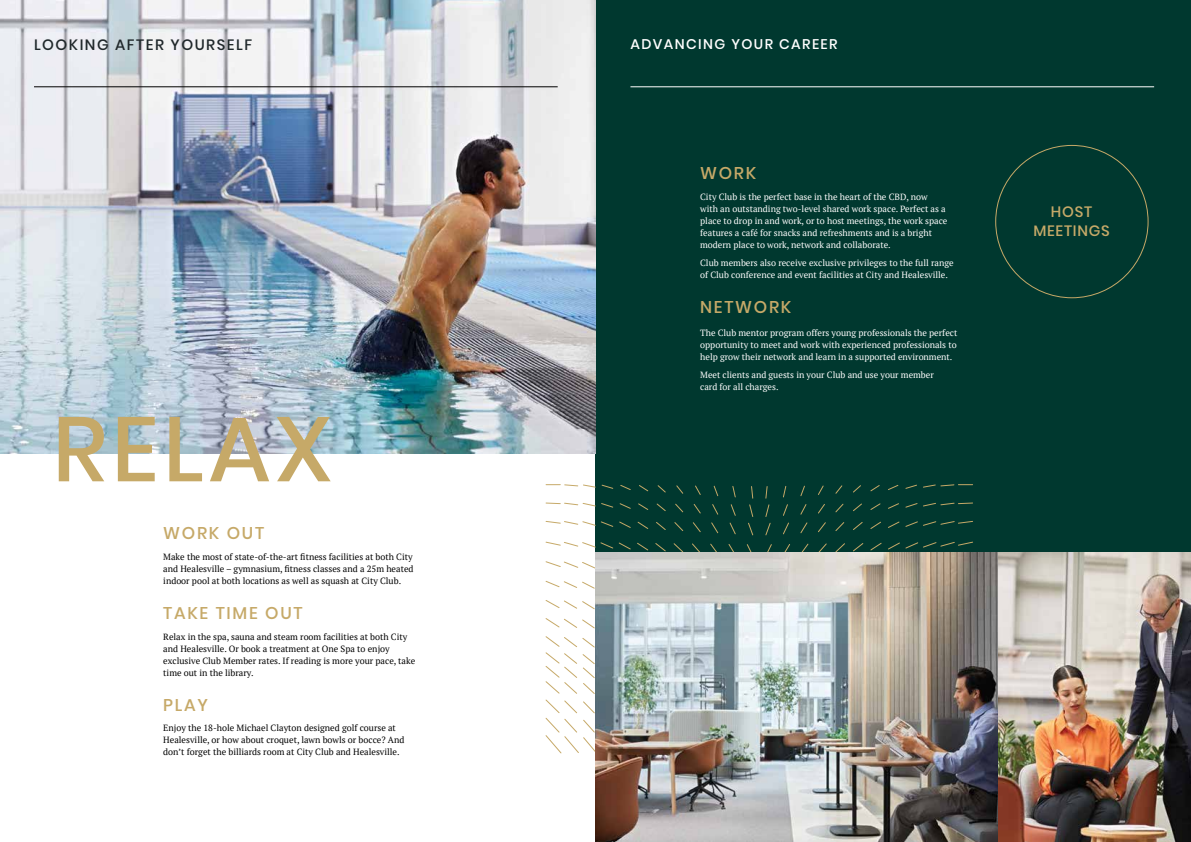
<style>
.page{position:relative;width:1191px;height:842px;background:#fff}
.page>*{position:absolute;margin:0;border:0;box-sizing:border-box;transform-origin:0 0}
.t1{font:500 91.2px "Poppins";letter-spacing:.05em;color:#c6a968}
.t2{font:500 17px "Poppins";letter-spacing:.1em;color:#c6a968}
.t3{font:500 15px "Poppins";letter-spacing:.1em;color:#20282b}
.t4{font:500 15px/19px "Poppins";letter-spacing:.05em;color:#c6a968;text-align:center}
.t5{font:500 14px "Poppins";letter-spacing:.1em;color:#fff}
.t6{font:9px/12px "PT Serif";color:#fff}
.t7{font:9px/12px "PT Serif";color:#000}
</style>
<div class="page">
<div style="left:595px;top:0;width:596px;height:842px;background:#00382f"></div>
<img style="left:0;top:0;width:595px;height:454px">
<svg style="left:545px;top:484px;width:428px;height:269px"></svg>
<svg style="left:545px;top:484px;width:208px;height:248px"></svg>
<img style="left:595px;top:553px;width:596px;height:289px">
<hr style="left:34px;top:87px;width:523px;height:1px;background:#000">
<hr style="left:630px;top:87px;width:524px;height:1px;background:#fff">
<h3 class="t3" style="left:34px;top:36px;width:220px">LOOKING AFTER YOURSELF</h3>
<h3 class="t5" style="left:630px;top:36px;width:209px">ADVANCING YOUR CAREER</h3>
<h1 class="t1" style="left:52px;top:396px;width:281px">RELAX</h1>
<h2 class="t2" style="left:163px;top:524px;width:102px">WORK OUT</h2>
<p class="t7" style="left:163px;top:551px;width:252px;text-align:justify">Make the most of state-of-the-art fitness facilities at both City and Healesville – gymnasium, fitness classes and a 25m heated indoor pool at both locations as well as squash at City Club.</p>
<h2 class="t2" style="left:163px;top:603px;width:141px">TAKE TIME OUT</h2>
<p class="t7" style="left:163px;top:630px;width:253px">Relax in the spa, sauna and steam room facilities at both City and Healesville. Or book a treatment at One Spa to enjoy exclusive Club Member rates. If reading is more your pace, take time out in the library.</p>
<h2 class="t2" style="left:163px;top:695px;width:46px">PLAY</h2>
<p class="t7" style="left:163px;top:722px;width:242px">Enjoy the 18-hole Michael Clayton designed golf course at<br>Healesville, or how about croquet, lawn bowls or bocce? And don’t forget the billiards room at City Club and Healesville.</p>
<h2 class="t2" style="left:700px;top:164px;width:58px">WORK</h2>
<p class="t6" style="left:700px;top:191px;width:249px">City Club is the perfect base in the heart of the CBD, now with an outstanding two-level shared work space. Perfect as a place to drop in and work, or to host meetings, the work space features a café for snacks and refreshments and is a bright modern place to work, network and collaborate.</p>
<p class="t6" style="left:700px;top:256px;width:255px">Club members also receive exclusive privileges to the full range of Club conference and event facilities at City and Healesville.</p>
<h2 class="t2" style="left:700px;top:297px;width:93px">NETWORK</h2>
<p class="t6" style="left:700px;top:327px;width:259px;text-align:justify">The Club mentor program offers young professionals the perfect opportunity to meet and work with experienced professionals to help grow their network and learn in a supported environment.</p>
<p class="t6" style="left:700px;top:368px;width:235px">Meet clients and guests in your Club and use your member card for all charges.</p>
<h3 class="t4" style="left:1033px;top:203px;width:78px">HOST<br>MEETINGS</h3>
</div>
